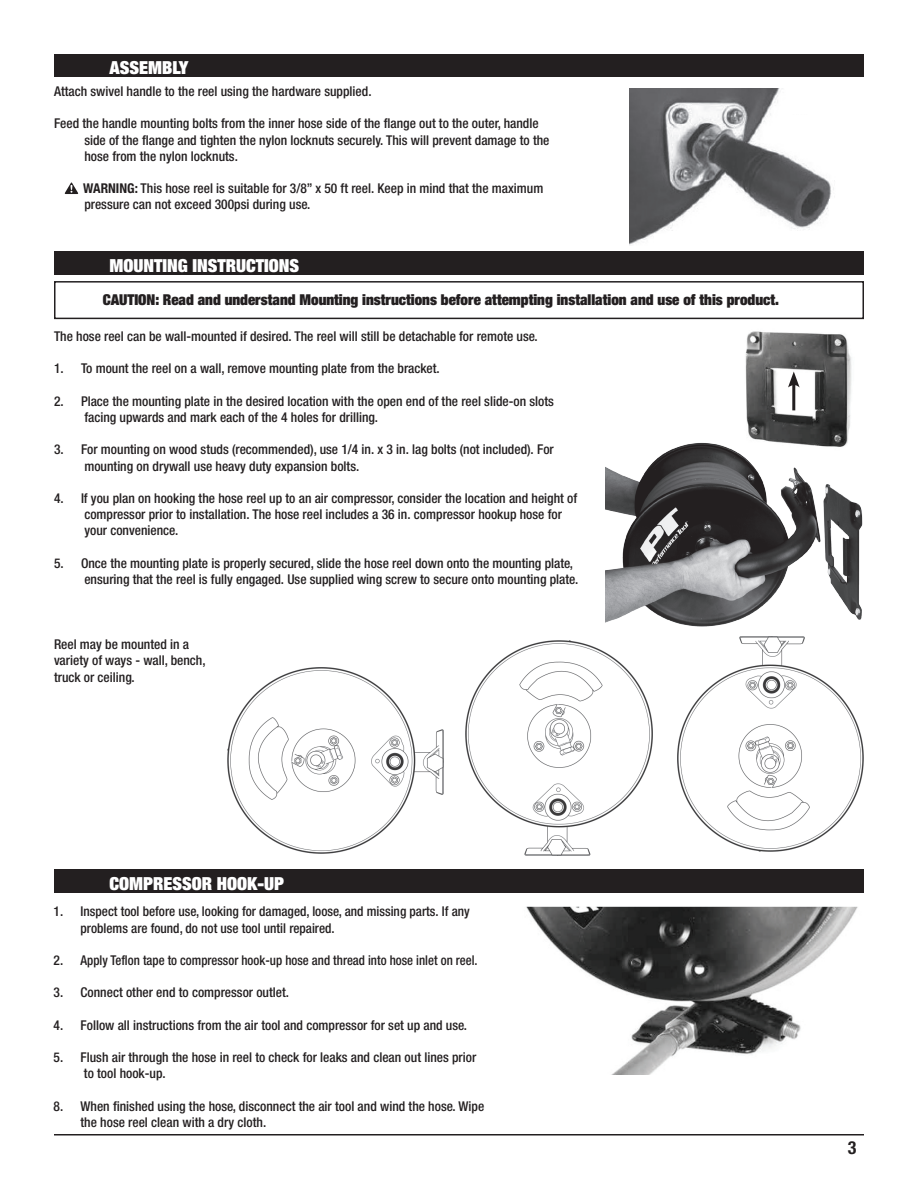
<style>
.page{position:relative;width:918px;height:1188px;background:#fff}
.page>*{position:absolute;margin:0;border:0;box-sizing:border-box;transform-origin:0 0}
.t1{font:900 expanded 18px "Helvetica Neue";color:#fff}
.t2{font:700 condensed 18px "Helvetica Neue";color:#231f20}
.t3{font:900 expanded 15px "Helvetica Neue";color:#231f20}
.t4{font:500 condensed 13.5px/16.2px "Helvetica Neue";color:#231f20}
.s1{font-weight:700}
</style>
<div class="page">
<hr style="left:54px;top:1134px;width:810px;height:2px;background:#231f20">
<div style="left:54px;top:54px;width:810px;height:23px;background:#231f20"></div>
<svg style="left:65px;top:183px;width:13px;height:11px"></svg>
<img style="left:630px;top:89px;width:204px;height:156px">
<div style="left:654px;top:234px;width:40px;height:27px;background:#fff"></div>
<div style="left:829px;top:199px;width:25px;height:38px;background:#fff"></div>
<div style="left:790px;top:82px;width:73px;height:32px;background:#fff"></div>
<img style="left:228px;top:667px;width:215px;height:187px">
<img style="left:465px;top:640px;width:187px;height:216px">
<img style="left:677px;top:636px;width:187px;height:216px">
<div style="left:54px;top:252px;width:810px;height:23px;background:#231f20"></div>
<div style="left:54px;top:281px;width:810px;height:38px;border:2px solid #231f20"></div>
<img style="left:606px;top:442px;width:257px;height:185px">
<div style="left:54px;top:869px;width:810px;height:23px;background:#231f20"></div>
<img style="left:738px;top:331px;width:116px;height:119px">
<img style="left:526px;top:906px;width:332px;height:169px">
<hr style="left:792px;top:382px;width:3px;height:28px;background:#231f20">
<svg style="left:788px;top:372px;width:12px;height:16px"></svg>
<p class="t1" style="left:110px;top:56px;width:81px">ASSEMBLY</p>
<p class="t4" style="left:54px;top:83px;width:319px">Attach swivel handle to the reel using the hardware supplied.</p>
<p class="t4" style="left:84px;top:115px;width:467px;text-indent:-30px">Feed the handle mounting bolts from the inner hose side of the flange out to the outer, handle side of the flange and tighten the nylon locknuts securely. This will prevent damage to the hose from the nylon locknuts.</p>
<p class="t4" style="left:83px;top:180px;width:462px"><span class="s1">WARNING:</span> This hose reel is suitable for 3/8” x 50 ft reel. Keep in mind that the maximum pressure can not exceed 300psi during use.</p>
<p class="t1" style="left:110px;top:254px;width:191px">MOUNTING INSTRUCTIONS</p>
<p class="t3" style="left:103px;top:290px;width:678px">CAUTION: Read and understand Mounting instructions before attempting installation and use of this product.</p>
<p class="t4" style="left:54px;top:328px;width:485px">The hose reel can be wall-mounted if desired. The reel will still be detachable for remote use.</p>
<p class="t4" style="left:54px;top:360px;width:387px">1. To mount the reel on a wall, remove mounting plate from the bracket.</p>
<p class="t4" style="left:84px;top:393px;width:471px;text-indent:-30px">2. Place the mounting plate in the desired location with the open end of the reel slide-on slots facing upwards and mark each of the 4 holes for drilling.</p>
<p class="t4" style="left:84px;top:441px;width:471px;text-indent:-30px">3. For mounting on wood studs (recommended), use 1/4 in. x 3 in. lag bolts (not included). For mounting on drywall use heavy duty expansion bolts.</p>
<p class="t4" style="left:84px;top:490px;width:494px;text-indent:-30px">4. If you plan on hooking the hose reel up to an air compressor, consider the location and height of compressor prior to installation. The hose reel includes a 36 in. compressor hookup hose for your convenience.</p>
<p class="t4" style="left:84px;top:555px;width:495px;text-indent:-30px">5. Once the mounting plate is properly secured, slide the hose reel down onto the mounting plate, ensuring that the reel is fully engaged. Use supplied wing screw to secure onto mounting plate.</p>
<p class="t4" style="left:54px;top:636px;width:137px">Reel may be mounted in a</p>
<p class="t4" style="left:54px;top:652px;width:153px">variety of ways - wall, bench,</p>
<p class="t4" style="left:54px;top:668px;width:82px">truck or ceiling.</p>
<p class="t1" style="left:110px;top:872px;width:176px">COMPRESSOR HOOK-UP</p>
<p class="t4" style="left:54px;top:903px;width:418px">1. Inspect tool before use, looking for damaged, loose, and missing parts. If any</p>
<p class="t4" style="left:81px;top:920px;width:256px">problems are found, do not use tool until repaired.</p>
<p class="t4" style="left:54px;top:952px;width:426px">2. Apply Teflon tape to compressor hook-up hose and thread into hose inlet on reel.</p>
<p class="t4" style="left:54px;top:984px;width:237px">3. Connect other end to compressor outlet.</p>
<p class="t4" style="left:54px;top:1017px;width:415px">4. Follow all instructions from the air tool and compressor for set up and use.</p>
<p class="t4" style="left:84px;top:1049px;width:394px;text-indent:-30px">5. Flush air through the hose in reel to check for leaks and clean out lines prior to tool hook-up.</p>
<p class="t4" style="left:54px;top:1098px;width:432px">8. When finished using the hose, disconnect the air tool and wind the hose. Wipe</p>
<p class="t4" style="left:81px;top:1114px;width:187px">the hose reel clean with a dry cloth.</p>
<p class="t2" style="left:848px;top:1137px;width:10px">3</p>
</div>
